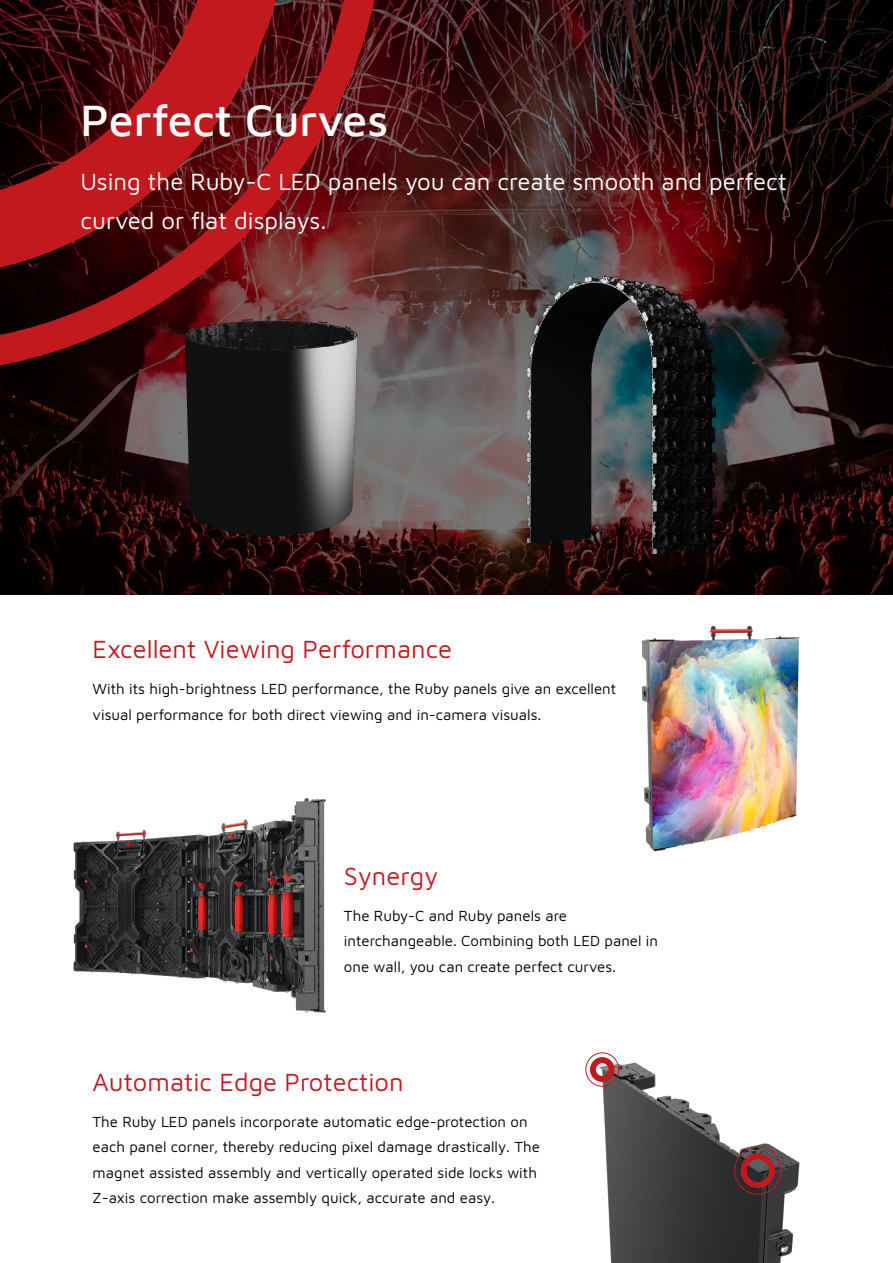
<style>
.page{position:relative;width:893px;height:1263px;background:#fff}
.page>*{position:absolute;margin:0;border:0;box-sizing:border-box;transform-origin:0 0}
.t1{font:500 45px "Maven Pro";color:#fff}
.t2{font:25.5px "Maven Pro";color:#c2191f}
.t3{font:24px/39px "Maven Pro";color:#fff}
.t4{font:15px/25.5px "Maven Pro";color:#000}
</style>
<div class="page">
<img style="left:0;top:0;width:893px;height:594px">
<svg style="left:0;top:0;width:385px;height:374px;background:#67171b"></svg>
<svg style="left:0;top:0;width:290px;height:278px;background:#700f14"></svg>
<img style="left:497px;top:261px;width:246px;height:303px">
<img style="left:160px;top:293px;width:217px;height:256px">
<img style="left:641px;top:625px;width:160px;height:227px">
<img style="left:73px;top:797px;width:253px;height:216px">
<img style="left:585px;top:1052px;width:215px;height:211px">
<div style="left:741px;top:1153px;width:34px;height:35px;border:6px solid #c2191f;border-radius:50%"></div>
<div style="left:590px;top:1057px;width:25px;height:25px;border:6px solid #c2191f;border-radius:50%"></div>
<div style="left:734px;top:1147px;width:47px;height:47px;border:1px solid #c2191f;border-radius:50%"></div>
<div style="left:586px;top:1053px;width:33px;height:33px;border:1px solid #c2191f;border-radius:50%"></div>
<p class="t1" style="left:80px;top:89px;width:310px">Perfect Curves</p>
<p class="t3" style="left:80px;top:160px;width:708px">Using the Ruby-C LED panels you can create smooth and perfect curved or flat displays.</p>
<p class="t2" style="left:93px;top:632px;width:361px">Excellent Viewing Performance</p>
<p class="t4" style="left:93px;top:675px;width:525px">With its high-brightness LED performance, the Ruby panels give an excellent visual performance for both direct viewing and in-camera visuals.</p>
<p class="t2" style="left:344px;top:858px;width:96px">Synergy</p>
<p class="t4" style="left:344px;top:902px;width:316px">The Ruby-C and Ruby panels are interchangeable. Combining both LED panel in one wall, you can create perfect curves.</p>
<p class="t2" style="left:93px;top:1064px;width:313px">Automatic Edge Protection</p>
<p class="t4" style="left:93px;top:1108px;width:449px">The Ruby LED panels incorporate automatic edge-protection on each panel corner, thereby reducing pixel damage drastically. The magnet assisted assembly and vertically operated side locks with Z-axis correction make assembly quick, accurate and easy.</p>
</div>
